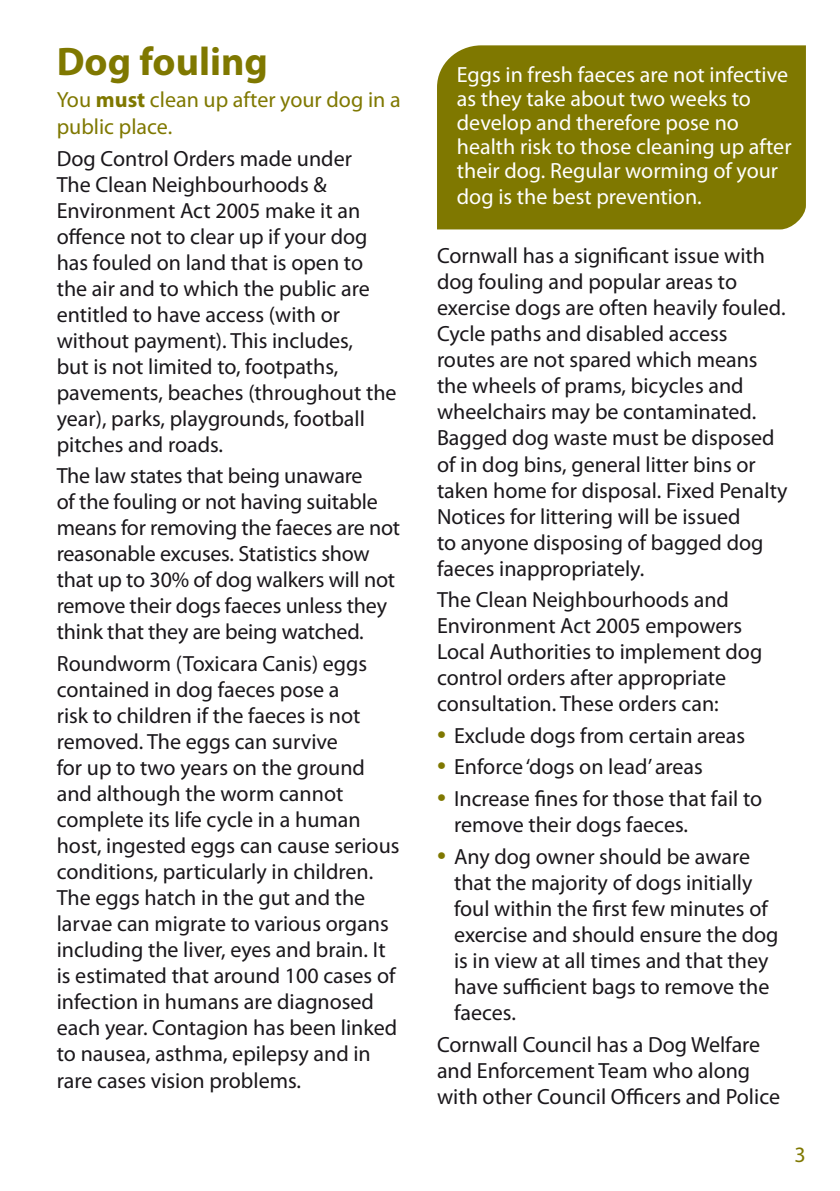
<style>
.page{position:relative;width:840px;height:1191px;background:#fff}
.page>*{position:absolute;margin:0;border:0;box-sizing:border-box;transform-origin:0 0}
.t1{font:700 40px "Myriad Pro";color:#7f7800}
.t2{font:22px/26px "Myriad Pro";color:#1a171b}
.t3{font:22px/24px "Myriad Pro";color:#fff}
.t4{font:22px/26.4px "Myriad Pro";color:#7f7800}
.s1{font-weight:700}
.s2{font-size:32px;color:#7f7800}
</style>
<div class="page">
<div style="left:437px;top:45px;width:368px;height:184px;background:#7f7800"></div>
<h2 class="t1" style="left:57px;top:36px;width:212px">Dog fouling</h2>
<p class="t4" style="left:57px;top:87px;width:345px">You <span class="s1">must</span> clean up after your dog in a public place.</p>
<p class="t2" style="left:57px;top:145px;width:341px">Dog Control Orders made under<br>The Clean Neighbourhoods &amp;<br>Environment Act 2005 make it an offence not to clear up if your dog has fouled on land that is open to the air and to which the public are entitled to have access (with or without payment). This includes,<br>but is not limited to, footpaths, pavements, beaches (throughout the year), parks, playgrounds, football pitches and roads.</p>
<p class="t2" style="left:57px;top:463px;width:345px">The law states that being unaware<br>of the fouling or not having suitable means for removing the faeces are not reasonable excuses. Statistics show that up to 30% of dog walkers will not remove their dogs faeces unless they think that they are being watched.</p>
<p class="t2" style="left:57px;top:650px;width:344px">Roundworm (Toxicara Canis) eggs contained in dog faeces pose a<br>risk to children if the faeces is not removed. The eggs can survive<br>for up to two years on the ground and although the worm cannot complete its life cycle in a human host, ingested eggs can cause serious conditions, particularly in children.<br>The eggs hatch in the gut and the larvae can migrate to various organs including the liver, eyes and brain. It is estimated that around 100 cases of infection in humans are diagnosed each year. Contagion has been linked to nausea, asthma, epilepsy and in rare cases vision problems.</p>
<p class="t3" style="left:456px;top:62px;width:336px">Eggs in fresh faeces are not infective as they take about two weeks to develop and therefore pose no health risk to those cleaning up after their dog. Regular worming of your</p>
<p class="t3" style="left:456px;top:185px;width:246px">dog is the best prevention.</p>
<p class="t2" style="left:437px;top:243px;width:352px">Cornwall has a significant issue with dog fouling and popular areas to exercise dogs are often heavily fouled.<br>Cycle paths and disabled access routes are not spared which means the wheels of prams, bicycles and wheelchairs may be contaminated.<br>Bagged dog waste must be disposed of in dog bins, general litter bins or taken home for disposal. Fixed Penalty Notices for littering will be issued<br>to anyone disposing of bagged dog faeces inappropriately.</p>
<p class="t2" style="left:437px;top:586px;width:326px">The Clean Neighbourhoods and<br>Environment Act 2005 empowers<br>Local Authorities to implement dog control orders after appropriate consultation. These orders can:</p>
<p class="t2" style="left:437px;top:722px;width:309px"><span class="s2">•</span> Exclude dogs from certain areas</p>
<p class="t2" style="left:437px;top:753px;width:267px"><span class="s2">•</span> Enforce ‘dogs on lead’ areas</p>
<p class="t2" style="left:454px;top:785px;width:309px;text-indent:-17px"><span class="s2">•</span> Increase fines for those that fail to remove their dogs faeces.</p>
<p class="t2" style="left:454px;top:843px;width:326px;text-indent:-17px"><span class="s2">•</span> Any dog owner should be aware that the majority of dogs initially foul within the first few minutes of exercise and should ensure the dog is in view at all times and that they have sufficient bags to remove the faeces.</p>
<p class="t2" style="left:437px;top:1030px;width:344px">Cornwall Council has a Dog Welfare and Enforcement Team who along with other Council Officers and Police</p>
<p class="t4" style="left:794px;top:1141px;width:13px">3</p>
</div>
